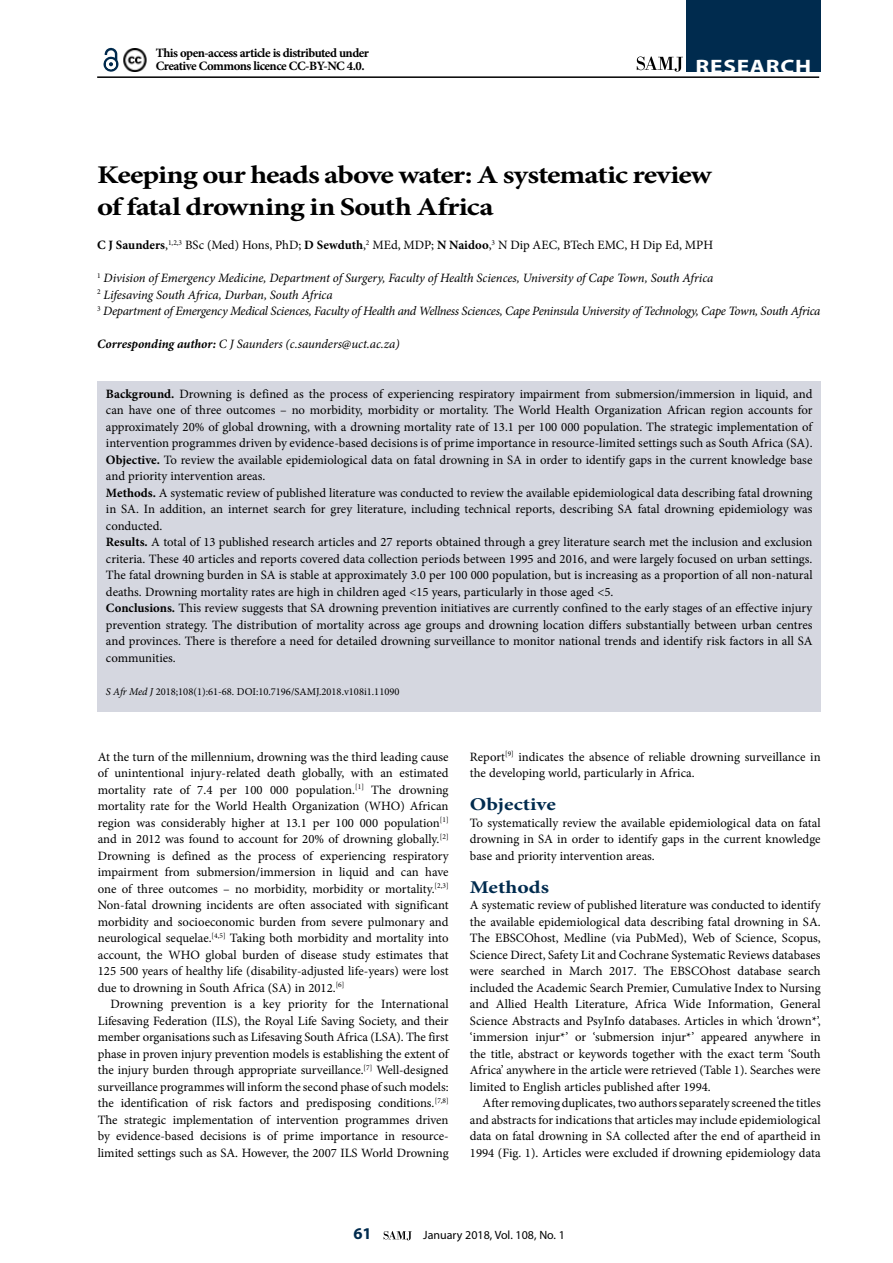
<style>
.page{position:relative;width:893px;height:1263px;background:#fff}
.page>*{position:absolute;margin:0;border:0;box-sizing:border-box;transform-origin:0 0}
.t1{font:700 25.5px/31.5px "Minion Pro";letter-spacing:-.03em;color:#000;scale:1.2 1}
.t2{font:700 19.5px "Myriad Pro";letter-spacing:.03em;color:#fff;scale:1.2 1}
.t3{font:700 18px "Minion Pro";color:#002b4e;scale:1.2 1}
.t4{font:700 16.5px "Myriad Pro";color:#002b4e}
.t5{font:12.75px/16.5px "Minion Pro";color:#000;text-align:justify}
.t6{font:italic 12.75px/16.5px "Minion Pro";letter-spacing:-.015em;color:#000}
.t7{font:700 12.75px/13.5px "Minion Pro";letter-spacing:-.04em;color:#000}
.t8{font:12px "Myriad Pro";color:#000}
.t9{font:10.5px "Minion Pro";color:#000}
.s1{font-weight:700}
.s2{font-style:italic}
</style>
<div class="page">
<svg style="left:384px;top:1231px;width:28px;height:9px"></svg>
<hr style="left:97px;top:76px;width:722px;height:2px;background:#000">
<div style="left:686px;top:0;width:135px;height:72px;background:#002b4e"></div>
<svg style="left:637px;top:57px;width:46px;height:15px"></svg>
<svg style="left:103px;top:47px;width:16px;height:25px"></svg>
<img style="left:123px;top:48px;width:24px;height:23px">
<div style="left:97px;top:381px;width:724px;height:330px;background:#d5d7e0"></div>
<p class="t7" style="left:156px;top:46px;width:215px">This open-access article is distributed under<br>Creative Commons licence CC-BY-NC 4.0.</p>
<h2 class="t2" style="left:696px;top:54px;width:98px">RESEARCH</h2>
<h1 class="t1" style="left:97px;top:159px;width:514px">Keeping our heads above water: A systematic review of fatal drowning in South Africa</h1>
<p class="t5" style="left:97px;top:237px;width:617px"><span class="s1">C J Saunders</span>,<sup>1,2,3</sup> BSc (Med) Hons, PhD; <span class="s1">D Sewduth</span>,<sup>2</sup> MEd, MDP; <span class="s1">N Naidoo</span>,<sup>3</sup> N Dip AEC, BTech EMC, H Dip Ed, MPH</p>
<p class="t6" style="left:97px;top:270px;width:725px"><sup>1</sup> Division of Emergency Medicine, Department of Surgery, Faculty of Health Sciences, University of Cape Town, South Africa<br><sup>2</sup> Lifesaving South Africa, Durban, South Africa<br><sup>3</sup> Department of Emergency Medical Sciences, Faculty of Health and Wellness Sciences, Cape Peninsula University of Technology, Cape Town, South Africa</p>
<p class="t6" style="left:97px;top:336px;width:304px"><span class="s1">Corresponding author:</span> C J Saunders (c.saunders@uct.ac.za)</p>
<p class="t5" style="left:106px;top:385px;width:708px;text-align:left"><span class="s1">Background.</span> Drowning is defined as the process of experiencing respiratory impairment from submersion/immersion in liquid, and can have one of three outcomes – no morbidity, morbidity or mortality. The World Health Organization African region accounts for approximately 20% of global drowning, with a drowning mortality rate of 13.1 per 100 000 population. The strategic implementation of intervention programmes driven by evidence-based decisions is of prime importance in resource-limited settings such as South Africa (SA).<br><span class="s1">Objective.</span> To review the available epidemiological data on fatal drowning in SA in order to identify gaps in the current knowledge base and priority intervention areas.<br><span class="s1">Methods.</span> A systematic review of published literature was conducted to review the available epidemiological data describing fatal drowning in SA. In addition, an internet search for grey literature, including technical reports, describing SA fatal drowning epidemiology was conducted.<br><span class="s1">Results.</span> A total of 13 published research articles and 27 reports obtained through a grey literature search met the inclusion and exclusion criteria. These 40 articles and reports covered data collection periods between 1995 and 2016, and were largely focused on urban settings.<br>The fatal drowning burden in SA is stable at approximately 3.0 per 100 000 population, but is increasing as a proportion of all non-natural deaths. Drowning mortality rates are high in children aged &lt;15 years, particularly in those aged &lt;5.<br><span class="s1">Conclusions.</span> This review suggests that SA drowning prevention initiatives are currently confined to the early stages of an effective injury prevention strategy. The distribution of mortality across age groups and drowning location differs substantially between urban centres and provinces. There is therefore a need for detailed drowning surveillance to monitor national trends and identify risk factors in all SA communities.</p>
<p class="t9" style="left:106px;top:684px;width:295px"><span class="s2">S Afr Med J</span> 2018;108(1):61-68. DOI:10.7196/SAMJ.2018.v108i1.11090</p>
<p class="t5" style="left:98px;top:748px;width:352px">At the turn of the millennium, drowning was the third leading cause of unintentional injury-related death globally, with an estimated mortality rate of 7.4 per 100 000 population.<sup>[1]</sup> The drowning mortality rate for the World Health Organization (WHO) African region was considerably higher at 13.1 per 100 000 population<sup>[1] </sup>and in 2012 was found to account for 20% of drowning globally.<sup>[2] </sup>Drowning is defined as the process of experiencing respiratory impairment from submersion/immersion in liquid and can have one of three outcomes – no morbidity, morbidity or mortality.<sup>[2,3] </sup>Non-fatal drowning incidents are often associated with significant morbidity and socioeconomic burden from severe pulmonary and neurological sequelae.<sup>[4,5]</sup> Taking both morbidity and mortality into account, the WHO global burden of disease study estimates that 125 500 years of healthy life (disability-adjusted life-years) were lost due to drowning in South Africa (SA) in 2012.<sup>[6]</sup></p>
<p class="t5" style="left:98px;top:996px;width:352px;text-indent:13px">Drowning prevention is a key priority for the International Lifesaving Federation (ILS), the Royal Life Saving Society, and their member organisations such as Lifesaving South Africa (LSA). The first phase in proven injury prevention models is establishing the extent of the injury burden through appropriate surveillance.<sup>[7]</sup> Well-designed surveillance programmes will inform the second phase of such models: the identification of risk factors and predisposing conditions.<sup>[7,8] </sup>The strategic implementation of intervention programmes driven by evidence-based decisions is of prime importance in resource&shy;limited settings such as SA. However, the 2007 ILS World Drowning</p>
<p class="t5" style="left:470px;top:748px;width:352px">Report<sup>[9]</sup> indicates the absence of reliable drowning surveillance in the developing world, particularly in Africa.</p>
<h3 class="t3" style="left:470px;top:792px;width:73px">Objective</h3>
<p class="t5" style="left:470px;top:814px;width:352px">To systematically review the available epidemiological data on fatal drowning in SA in order to identify gaps in the current knowledge base and priority intervention areas.</p>
<h3 class="t3" style="left:470px;top:874px;width:67px">Methods</h3>
<p class="t5" style="left:470px;top:897px;width:352px">A systematic review of published literature was conducted to identify the available epidemiological data describing fatal drowning in SA.<br>The EBSCOhost, Medline (via PubMed), Web of Science, Scopus, Science Direct, Safety Lit and Cochrane Systematic Reviews databases were searched in March 2017. The EBSCOhost database search included the Academic Search Premier, Cumulative Index to Nursing and Allied Health Literature, Africa Wide Information, General Science Abstracts and PsyInfo databases. Articles in which ‘drown*’, ‘immersion injur*’ or ‘submersion injur*’ appeared anywhere in the title, abstract or keywords together with the exact term ‘South Africa’ anywhere in the article were retrieved (Table 1). Searches were limited to English articles published after 1994.</p>
<p class="t5" style="left:470px;top:1095px;width:352px;text-indent:13px">After removing duplicates, two authors separately screened the titles and abstracts for indications that articles may include epidemiological data on fatal drowning in SA collected after the end of apartheid in 1994 (Fig. 1). Articles were excluded if drowning epidemiology data</p>
<p class="t4" style="left:353px;top:1223px;width:20px">61</p>
<p class="t8" style="left:423px;top:1228px;width:143px">January 2018, Vol. 108, No. 1</p>
</div>
